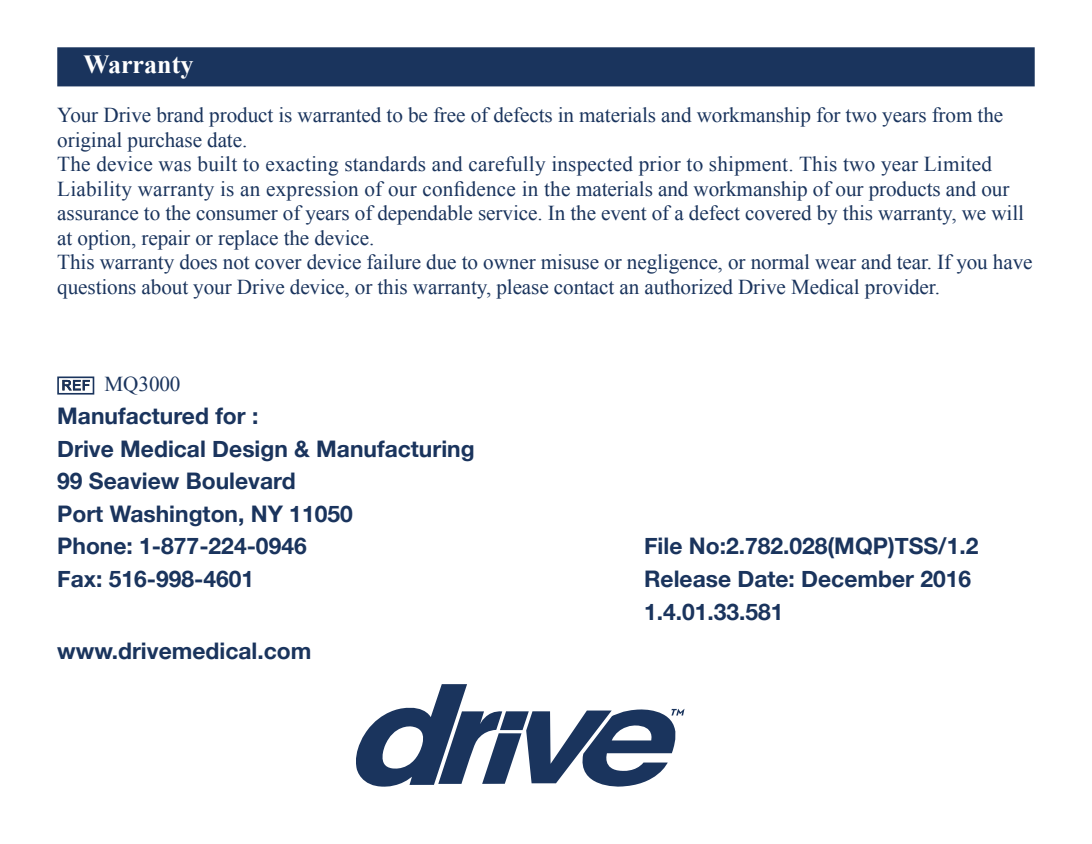
<style>
.page{position:relative;width:1092px;height:844px;background:#fff}
.page>*{position:absolute;margin:0;border:0;box-sizing:border-box;transform-origin:0 0}
.Solid_Ruled_Head{font:700 25.9px "Times New Roman";color:#fff}
.heading_bold_1{font:700 22.75px/32.6px "Helvetica Neue";color:#1a345d}
.text_1{font:21.35px/24.5px "Times New Roman";letter-spacing:-.005em;color:#1a345d}
</style>
<div class="page">
<div style="left:57px;top:47px;width:977px;height:39px;background:#1a345d"></div>
<svg style="left:57px;top:376px;width:37px;height:18px"></svg>
<svg style="left:62px;top:380px;width:28px;height:10px"></svg>
<svg style="left:356px;top:684px;width:328px;height:103px"></svg>
<p class="Solid_Ruled_Head" style="left:83px;top:47px;width:112px">Warranty</p>
<p class="text_1" style="left:57px;top:102px;width:947px">Your Drive brand product is warranted to be free of defects in materials and workmanship for two years from the original purchase date.</p>
<p class="text_1" style="left:57px;top:151px;width:968px">The device was built to exacting standards and carefully inspected prior to shipment. This two year Limited Liability warranty is an expression of our confidence in the materials and workmanship of our products and our assurance to the consumer of years of dependable service. In the event of a defect covered by this warranty, we will at option, repair or replace the device.</p>
<p class="text_1" style="left:57px;top:249px;width:976px">This warranty does not cover device failure due to owner misuse or negligence, or normal wear and tear. If you have questions about your Drive device, or this warranty, please contact an authorized Drive Medical provider.</p>
<p class="text_1" style="left:105px;top:371px;width:77px">MQ3000</p>
<p class="heading_bold_1" style="left:57px;top:398px;width:419px">Manufactured for :<br>Drive Medical Design &amp; Manufacturing<br>99 Seaview Boulevard</p>
<p class="heading_bold_1" style="left:57px;top:496px;width:297px">Port Washington, NY 11050</p>
<p class="heading_bold_1" style="left:57px;top:528px;width:251px">Phone: 1-877-224-0946</p>
<p class="heading_bold_1" style="left:644px;top:528px;width:336px">File No:2.782.028(MQP)TSS/1.2</p>
<p class="heading_bold_1" style="left:57px;top:561px;width:198px">Fax: 516-998-4601</p>
<p class="heading_bold_1" style="left:644px;top:561px;width:328px">Release Date: December 2016</p>
<p class="heading_bold_1" style="left:644px;top:593px;width:141px">1.4.01.33.581</p>
<p class="heading_bold_1" style="left:57px;top:633px;width:256px">www.drivemedical.com</p>
</div>
